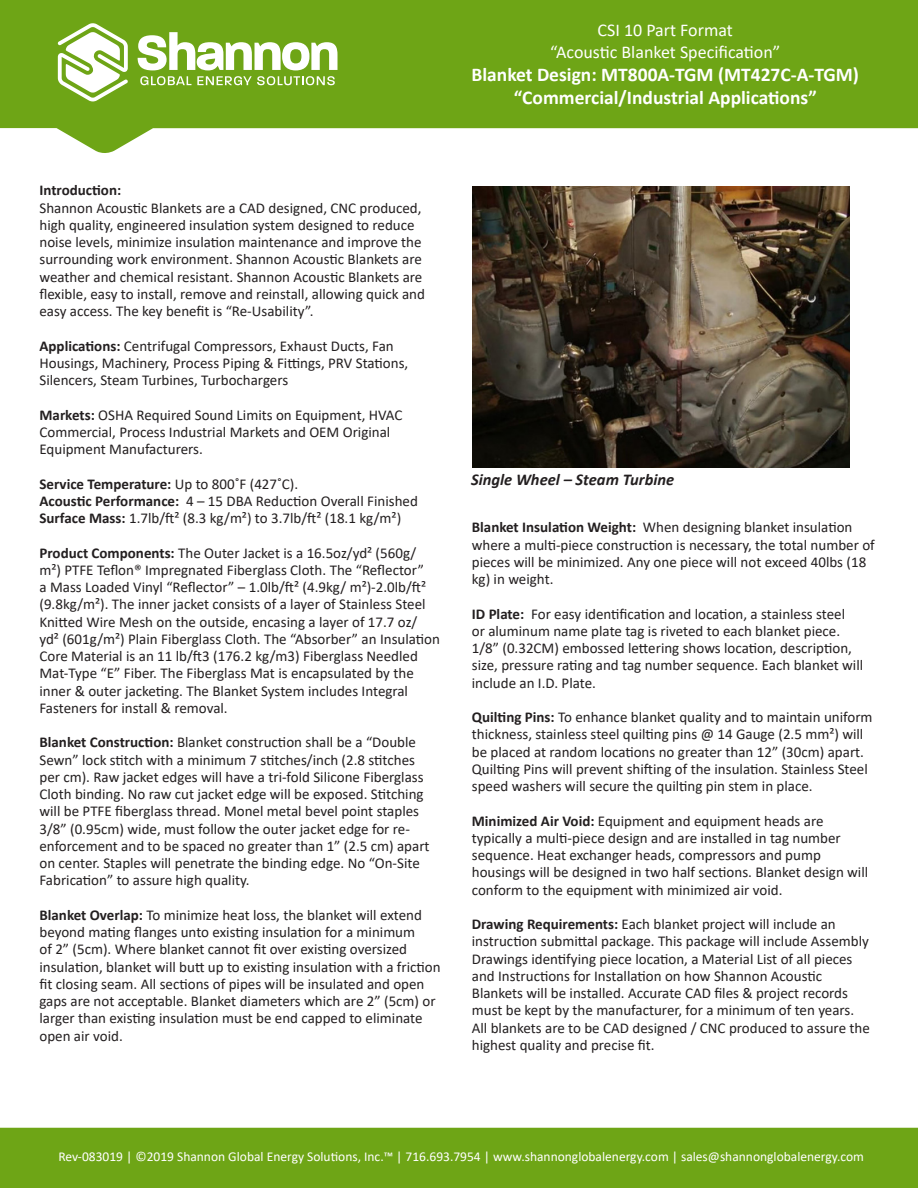
<style>
.page{position:relative;width:918px;height:1188px;background:#fff}
.page>*{position:absolute;margin:0;border:0;box-sizing:border-box;transform-origin:0 0}
.t1{font:700 19.5px/23.4px "Calibri";color:#fff;text-align:center}
.t2{font:18px/21.6px "Calibri";color:#fff;text-align:center}
.Paragraph_Style_1{font:italic 700 16.5px "Calibri";color:#231f20}
.Paragraph_Style_1-2{font:15px/17.2px "Calibri";color:#231f20}
.Paragraph_Style_1-3{font:700 15px "Calibri";color:#231f20}
.t3{font:13.5px "Calibri";color:#fff}
.s1{font-weight:700}
.s2{font-weight:400}
</style>
<div class="page">
<div style="left:0;top:0;width:918px;height:33px;background:#6ea516"></div>
<svg style="left:0;top:33px;width:918px;height:120px;fill:#6ea516"></svg>
<svg style="left:138px;top:32px;width:200px;height:38px"></svg>
<svg style="left:140px;top:76px;width:51px;height:9px"></svg>
<svg style="left:197px;top:76px;width:138px;height:9px"></svg>
<svg style="left:58px;top:23px;width:70px;height:78px"></svg>
<div style="left:0;top:1128px;width:918px;height:60px;background:#6ea516"></div>
<img style="left:472px;top:186px;width:378px;height:282px">
<p class="Paragraph_Style_1-3" style="left:39px;top:180px;width:83px">Introduction:</p>
<p class="Paragraph_Style_1-2" style="left:39px;top:199px;width:387px">Shannon Acoustic Blankets are a CAD designed, CNC produced, high quality, engineered insulation system designed to reduce noise levels, minimize insulation maintenance and improve the surrounding work environment. Shannon Acoustic Blankets are weather and chemical resistant. Shannon Acoustic Blankets are flexible, easy to install, remove and reinstall, allowing quick and easy access. The key benefit is “Re-Usability”.</p>
<p class="Paragraph_Style_1-2" style="left:39px;top:337px;width:370px"><span class="s1">Applications:</span> Centrifugal Compressors, Exhaust Ducts, Fan<br>Housings, Machinery, Process Piping &amp; Fittings, PRV Stations,<br>Silencers, Steam Turbines, Turbochargers</p>
<p class="Paragraph_Style_1-2" style="left:39px;top:406px;width:365px"><span class="s1">Markets:</span> OSHA Required Sound Limits on Equipment, HVAC<br>Commercial, Process Industrial Markets and OEM Original<br>Equipment Manufacturers.</p>
<p class="Paragraph_Style_1-3" style="left:39px;top:473px;width:260px">Service Temperature: <span class="s2">Up to 800˚F (427˚C).</span></p>
<p class="Paragraph_Style_1-2" style="left:39px;top:492px;width:380px"><span class="s1">Acoustic Performance:</span> 4 – 15 DBA Reduction Overall Finished<br><span class="s1">Surface Mass:</span> 1.7lb/ft² (8.3 kg/m²) to 3.7lb/ft² (18.1 kg/m²)</p>
<p class="Paragraph_Style_1-2" style="left:39px;top:544px;width:402px"><span class="s1">Product Components:</span> The Outer Jacket is a 16.5oz/yd² (560g/ m²) PTFE Teflon® Impregnated Fiberglass Cloth. The “Reflector”<br>a Mass Loaded Vinyl “Reflector” – 1.0lb/ft² (4.9kg/ m²)-2.0lb/ft² (9.8kg/m²). The inner jacket consists of a layer of Stainless Steel Knitted Wire Mesh on the outside, encasing a layer of 17.7 oz/ yd² (601g/m²) Plain Fiberglass Cloth. The “Absorber” an Insulation Core Material is an 11 lb/ft3 (176.2 kg/m3) Fiberglass Needled Mat-Type “E” Fiber. The Fiberglass Mat is encapsulated by the inner &amp; outer jacketing. The Blanket System includes Integral Fasteners for install &amp; removal.</p>
<p class="Paragraph_Style_1-2" style="left:39px;top:733px;width:392px"><span class="s1">Blanket Construction:</span> Blanket construction shall be a “Double Sewn” lock stitch with a minimum 7 stitches/inch (2.8 stitches per cm). Raw jacket edges will have a tri-fold Silicone Fiberglass Cloth binding. No raw cut jacket edge will be exposed. Stitching will be PTFE fiberglass thread. Monel metal bevel point staples 3/8” (0.95cm) wide, must follow the outer jacket edge for re&shy;enforcement and to be spaced no greater than 1” (2.5 cm) apart on center. Staples will penetrate the binding edge. No “On-Site Fabrication” to assure high quality.</p>
<p class="Paragraph_Style_1-2" style="left:39px;top:906px;width:403px"><span class="s1">Blanket Overlap:</span> To minimize heat loss, the blanket will extend beyond mating flanges unto existing insulation for a minimum<br>of 2” (5cm). Where blanket cannot fit over existing oversized insulation, blanket will butt up to existing insulation with a friction fit closing seam. All sections of pipes will be insulated and open gaps are not acceptable. Blanket diameters which are 2” (5cm) or larger than existing insulation must be end capped to eliminate open air void.</p>
<p class="t2" style="left:550px;top:19px;width:232px">CSI 10 Part Format<br>“Acoustic Blanket Specification”</p>
<h1 class="t1" style="left:472px;top:63px;width:389px">Blanket Design: MT800A-TGM (MT427C-A-TGM) “Commercial/Industrial Applications”</h1>
<p class="Paragraph_Style_1" style="left:471px;top:468px;width:205px">Single Wheel – Steam Turbine</p>
<p class="Paragraph_Style_1-2" style="left:472px;top:518px;width:405px"><span class="s1">Blanket Insulation Weight:</span> When designing blanket insulation where a multi-piece construction is necessary, the total number of pieces will be minimized. Any one piece will not exceed 40lbs (18 kg) in weight.</p>
<p class="Paragraph_Style_1-2" style="left:472px;top:605px;width:393px"><span class="s1">ID Plate:</span> For easy identification and location, a stainless steel<br>or aluminum name plate tag is riveted to each blanket piece.<br>1/8” (0.32CM) embossed lettering shows location, description, size, pressure rating and tag number sequence. Each blanket will include an I.D. Plate.</p>
<p class="Paragraph_Style_1-2" style="left:472px;top:708px;width:402px"><span class="s1">Quilting Pins:</span> To enhance blanket quality and to maintain uniform thickness, stainless steel quilting pins @ 14 Gauge (2.5 mm²) will be placed at random locations no greater than 12” (30cm) apart.<br>Quilting Pins will prevent shifting of the insulation. Stainless Steel speed washers will secure the quilting pin stem in place.</p>
<p class="Paragraph_Style_1-2" style="left:472px;top:812px;width:398px"><span class="s1">Minimized Air Void:</span> Equipment and equipment heads are typically a multi-piece design and are installed in tag number sequence. Heat exchanger heads, compressors and pump housings will be designed in two half sections. Blanket design will conform to the equipment with minimized air void.</p>
<p class="Paragraph_Style_1-2" style="left:472px;top:915px;width:400px"><span class="s1">Drawing Requirements:</span> Each blanket project will include an instruction submittal package. This package will include Assembly Drawings identifying piece location, a Material List of all pieces and Instructions for Installation on how Shannon Acoustic Blankets will be installed. Accurate CAD files &amp; project records must be kept by the manufacturer, for a minimum of ten years.<br>All blankets are to be CAD designed / CNC produced to assure the highest quality and precise fit.</p>
<p class="t3" style="left:58px;top:1147px;width:807px">Rev-083019 | ©2019 Shannon Global Energy Solutions, Inc.™ | 716.693.7954 | www.shannonglobalenergy.com | sales@shannonglobalenergy.com</p>
</div>
